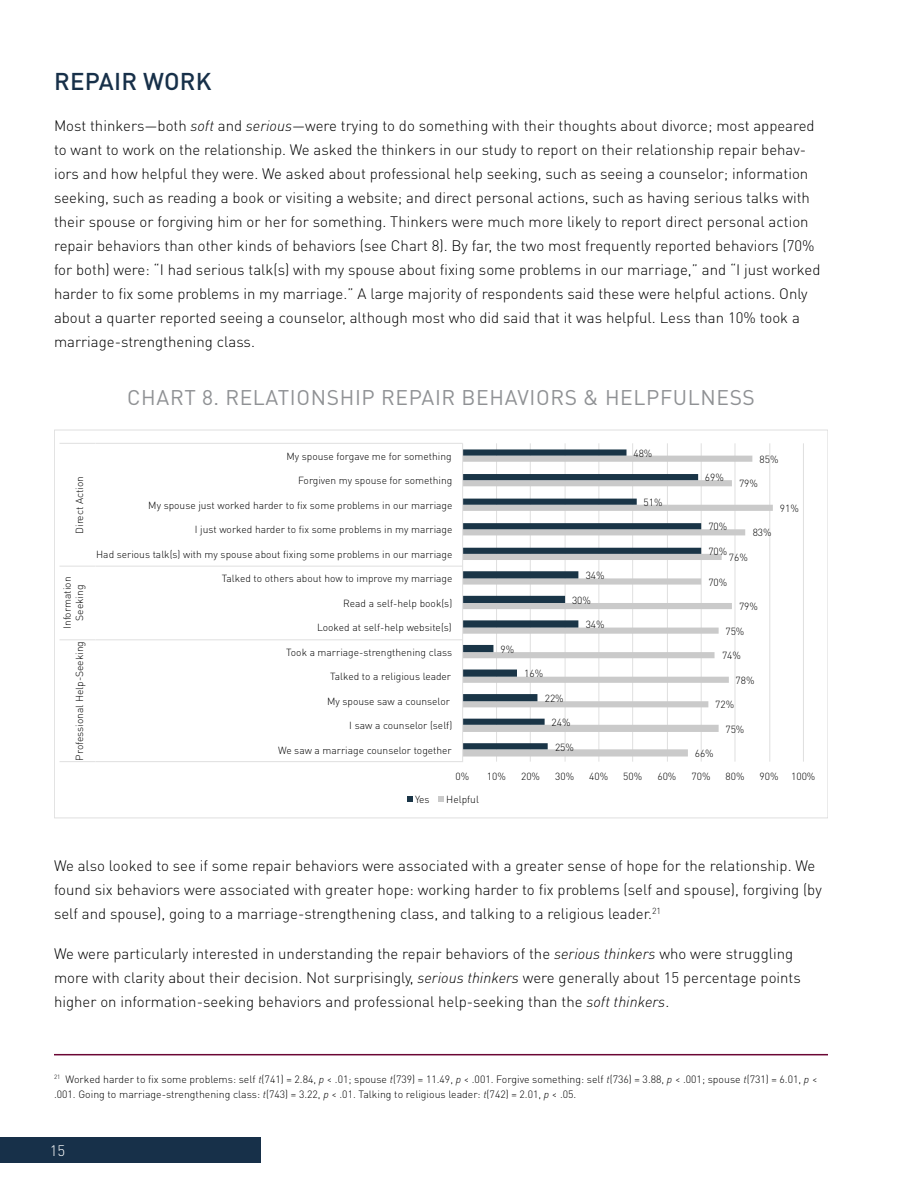
<style>
.page{position:relative;width:918px;height:1188px;background:#fff}
.page>*{position:absolute;margin:0;border:0;box-sizing:border-box;transform-origin:0 0}
.t1{font:500 24px "DIN Pro";letter-spacing:.01em;color:#173049}
.t2{font:21px "DIN Pro";letter-spacing:.03em;color:#8f9194}
.Paragraph_Style_1{font:300 15px/24px "DIN Pro";color:#000}
.t3{font:300 15px "DIN Pro";color:#fff}
.t4{font:300 10.5px/15px "DIN Pro";color:#000}
.t5{font:300 10.2px/12.3px "DIN Pro";color:#000;text-align:center}
.s1{font-style:italic}
</style>
<div class="page">
<hr style="left:496px;top:443px;width:1px;height:319px;background:#e0e0e0">
<hr style="left:530px;top:443px;width:1px;height:319px;background:#e0e0e0">
<hr style="left:565px;top:443px;width:1px;height:319px;background:#e0e0e0">
<hr style="left:598px;top:443px;width:1px;height:319px;background:#e0e0e0">
<hr style="left:632px;top:443px;width:1px;height:319px;background:#e0e0e0">
<hr style="left:667px;top:443px;width:1px;height:319px;background:#e0e0e0">
<hr style="left:701px;top:443px;width:1px;height:319px;background:#e0e0e0">
<hr style="left:734px;top:443px;width:2px;height:319px;background:#e0e0e0">
<hr style="left:769px;top:443px;width:1px;height:319px;background:#e0e0e0">
<hr style="left:803px;top:443px;width:1px;height:319px;background:#e0e0e0">
<svg style="left:463px;top:456px;width:310px;height:301px"></svg>
<svg style="left:463px;top:449px;width:238px;height:300px"></svg>
<hr style="left:462px;top:443px;width:1px;height:319px;background:#e0e0e0">
<hr style="left:95px;top:761px;width:368px;height:1px;background:#e0e0e0">
<hr style="left:95px;top:639px;width:368px;height:1px;background:#e0e0e0">
<hr style="left:95px;top:566px;width:368px;height:1px;background:#e0e0e0">
<hr style="left:95px;top:443px;width:368px;height:1px;background:#e0e0e0">
<hr style="left:59px;top:761px;width:36px;height:1px;background:#e0e0e0">
<hr style="left:59px;top:639px;width:36px;height:1px;background:#e0e0e0">
<hr style="left:59px;top:566px;width:36px;height:1px;background:#e0e0e0">
<hr style="left:59px;top:443px;width:36px;height:1px;background:#e0e0e0">
<svg style="left:407px;top:796px;width:6px;height:6px"></svg>
<svg style="left:438px;top:796px;width:6px;height:6px"></svg>
<hr style="left:54px;top:1054px;width:774px;height:1px;background:#6b0634">
<div style="left:0;top:1138px;width:261px;height:25px;background:#173049"></div>
<p class="t1" style="left:54px;top:65px;width:159px">REPAIR WORK</p>
<p class="Paragraph_Style_1" style="left:54px;top:113px;width:768px">Most thinkers—both <span class="s1">soft</span> and <span class="s1">serious</span>—were trying to do something with their thoughts about divorce; most appeared to want to work on the relationship. We asked the thinkers in our study to report on their relationship repair behav&shy;iors and how helpful they were. We asked about professional help seeking, such as seeing a counselor; information seeking, such as reading a book or visiting a website; and direct personal actions, such as having serious talks with their spouse or forgiving him or her for something. Thinkers were much more likely to report direct personal action repair behaviors than other kinds of behaviors (see Chart 8). By far, the two most frequently reported behaviors (70% for both) were: “I had serious talk(s) with my spouse about fixing some problems in our marriage,” and “I just worked harder to fix some problems in my marriage.” A large majority of respondents said these were helpful actions. Only about a quarter reported seeing a counselor, although most who did said that it was helpful. Less than 10% took a marriage-strengthening class.</p>
<p class="t2" style="left:127px;top:384px;width:629px">CHART 8. RELATIONSHIP REPAIR BEHAVIORS &amp; HELPFULNESS</p>
<p class="t5" style="left:73px;top:534px;width:59px;rotate:-90deg">Direct Action</p>
<p class="t5" style="left:61px;top:629px;width:54px;rotate:-90deg">Information<br>Seeking</p>
<p class="t5" style="left:73px;top:761px;width:121px;rotate:-90deg">Professional Help-Seeking</p>
<p class="t5" style="left:287px;top:450px;width:167px">My spouse forgave me for something</p>
<p class="t5" style="left:633px;top:446px;width:20px">48%</p>
<p class="t5" style="left:760px;top:453px;width:20px">85%</p>
<p class="t5" style="left:298px;top:474px;width:156px">Forgiven my spouse for something</p>
<p class="t5" style="left:705px;top:471px;width:20px">69%</p>
<p class="t5" style="left:739px;top:477px;width:20px">79%</p>
<p class="t5" style="left:148px;top:499px;width:306px">My spouse just worked harder to fix some problems in our marriage</p>
<p class="t5" style="left:644px;top:495px;width:20px">51%</p>
<p class="t5" style="left:780px;top:502px;width:20px">91%</p>
<p class="t5" style="left:195px;top:523px;width:259px">I just worked harder to fix some problems in my marriage</p>
<p class="t5" style="left:708px;top:520px;width:20px">70%</p>
<p class="t5" style="left:753px;top:526px;width:20px">83%</p>
<p class="t5" style="left:96px;top:548px;width:358px">Had serious talk(s) with my spouse about fixing some problems in our marriage</p>
<p class="t5" style="left:708px;top:544px;width:20px">70%</p>
<p class="t5" style="left:729px;top:551px;width:20px">76%</p>
<p class="t5" style="left:222px;top:572px;width:232px">Talked to others about how to improve my marriage</p>
<p class="t5" style="left:586px;top:569px;width:20px">34%</p>
<p class="t5" style="left:708px;top:575px;width:20px">70%</p>
<p class="t5" style="left:343px;top:597px;width:111px">Read a self-help book(s)</p>
<p class="t5" style="left:572px;top:593px;width:20px">30%</p>
<p class="t5" style="left:739px;top:600px;width:20px">79%</p>
<p class="t5" style="left:317px;top:621px;width:136px">Looked at self-help website(s)</p>
<p class="t5" style="left:586px;top:618px;width:20px">34%</p>
<p class="t5" style="left:725px;top:624px;width:20px">75%</p>
<p class="t5" style="left:286px;top:646px;width:168px">Took a marriage-strengthening class</p>
<p class="t5" style="left:501px;top:642px;width:15px">9%</p>
<p class="t5" style="left:722px;top:649px;width:20px">74%</p>
<p class="t5" style="left:330px;top:670px;width:123px">Talked to a religious leader</p>
<p class="t5" style="left:524px;top:667px;width:20px">16%</p>
<p class="t5" style="left:736px;top:673px;width:20px">78%</p>
<p class="t5" style="left:327px;top:695px;width:124px">My spouse saw a counselor</p>
<p class="t5" style="left:545px;top:691px;width:20px">22%</p>
<p class="t5" style="left:715px;top:698px;width:20px">72%</p>
<p class="t5" style="left:349px;top:719px;width:104px">I saw a counselor (self)</p>
<p class="t5" style="left:552px;top:716px;width:20px">24%</p>
<p class="t5" style="left:725px;top:722px;width:20px">75%</p>
<p class="t5" style="left:278px;top:744px;width:175px">We saw a marriage counselor together</p>
<p class="t5" style="left:555px;top:740px;width:20px">25%</p>
<p class="t5" style="left:695px;top:747px;width:20px">66%</p>
<p class="t5" style="left:455px;top:769px;width:15px">0%</p>
<p class="t5" style="left:487px;top:769px;width:20px">10%</p>
<p class="t5" style="left:521px;top:769px;width:20px">20%</p>
<p class="t5" style="left:555px;top:769px;width:20px">30%</p>
<p class="t5" style="left:589px;top:769px;width:20px">40%</p>
<p class="t5" style="left:623px;top:769px;width:20px">50%</p>
<p class="t5" style="left:657px;top:769px;width:20px">60%</p>
<p class="t5" style="left:691px;top:769px;width:20px">70%</p>
<p class="t5" style="left:726px;top:769px;width:20px">80%</p>
<p class="t5" style="left:760px;top:769px;width:57px">90% 100%</p>
<p class="t5" style="left:415px;top:793px;width:16px">Yes</p>
<p class="t5" style="left:446px;top:793px;width:34px">Helpful</p>
<p class="Paragraph_Style_1" style="left:54px;top:853px;width:769px">We also looked to see if some repair behaviors were associated with a greater sense of hope for the relationship. We found six behaviors were associated with greater hope: working harder to fix problems (self and spouse), forgiving (by self and spouse), going to a marriage-strengthening class, and talking to a religious leader.<sup>21</sup></p>
<p class="Paragraph_Style_1" style="left:54px;top:941px;width:748px">We were particularly interested in understanding the repair behaviors of the <span class="s1">serious thinkers</span> who were struggling more with clarity about their decision. Not surprisingly, <span class="s1">serious thinkers</span> were generally about 15 percentage points higher on information-seeking behaviors and professional help-seeking than the <span class="s1">soft thinkers</span>.</p>
<p class="t4" style="left:54px;top:1071px;width:765px"><sup>21</sup> Worked harder to fix some problems: self <span class="s1">t</span>(741) = 2.84, <span class="s1">p</span> &lt; .01; spouse <span class="s1">t</span>(739) = 11.49, <span class="s1">p</span> &lt; .001. Forgive something: self <span class="s1">t</span>(736) = 3.88, <span class="s1">p</span> &lt; .001; spouse <span class="s1">t</span>(731) = 6.01, <span class="s1">p</span> &lt; .001. Going to marriage-strengthening class: <span class="s1">t</span>(743) = 3.22, <span class="s1">p</span> &lt; .01. Talking to religious leader: <span class="s1">t</span>(742) = 2.01, <span class="s1">p</span> &lt; .05.</p>
<p class="t3" style="left:50px;top:1141px;width:17px">15</p>
</div>
